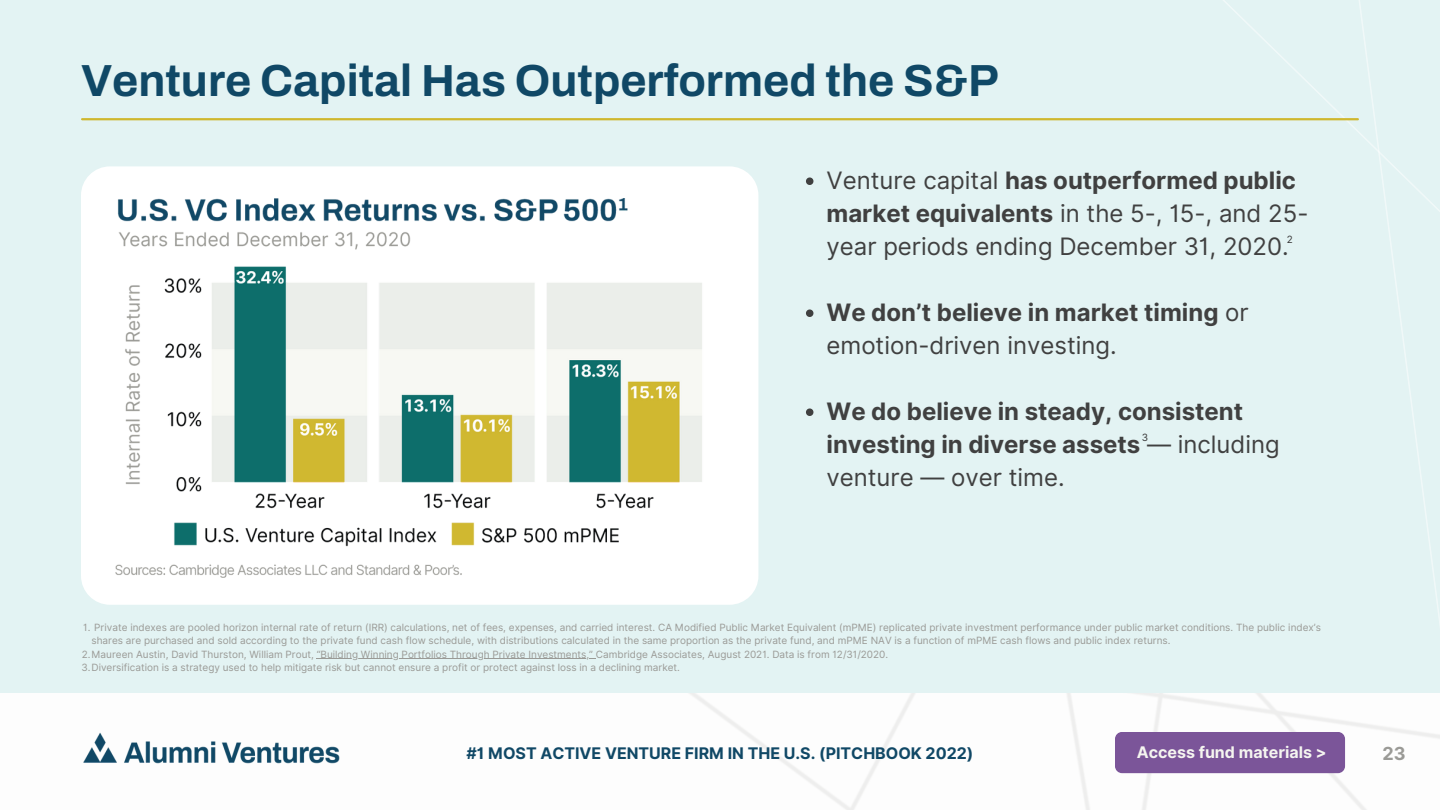
<style>
.page{position:relative;width:1440px;height:810px;background:#e3f3f3}
.page>*{position:absolute;margin:0;border:0;box-sizing:border-box;transform-origin:0 0}
.t1{font:700 45px "Archivo";color:#104866}
.t2{font:700 24px/33px "Inter";color:#404040}
.t3{font:24px/33px "Inter";color:#404040}
.t4{font:700 18px "Inter";color:#9a9a96}
.t5{font:700 16px "Inter";color:#104866}
.t6{font:700 16px "Inter";color:#f5f5f0}
.t7{font:10px "Inter";color:#9a9a96}
.t8{font:10px "Inter";color:#373636}
.s1{font-weight:700}
.s2{font-weight:400}
</style>
<div class="page">
<svg style="left:1344px;top:0;width:96px;height:624px"></svg>
<div style="left:0;top:693px;width:1440px;height:117px;background:#fff"></div>
<hr style="left:82px;top:118px;width:1276px;height:2px;background:#cfb72e">
<div style="left:81px;top:166px;width:677px;height:439px;background:#fff;border-radius:29px"></div>
<img style="left:115px;top:198px;width:587px;height:380px">
<svg style="left:806px;top:177px;width:7px;height:8px"></svg>
<svg style="left:806px;top:309px;width:7px;height:8px"></svg>
<svg style="left:806px;top:408px;width:7px;height:8px"></svg>
<hr style="left:317px;top:658px;width:276px;height:1px;background:#9a9a96">
<img style="left:83px;top:732px;width:257px;height:32px">
<div style="left:1115px;top:732px;width:230px;height:41px;background:#7b5599;border-radius:7px"></div>
<h1 class="t1" style="left:81px;top:56px;width:919px">Venture Capital Has Outperformed the S&amp;P</h1>
<h2 class="t3" style="left:827px;top:164px;width:483px">Venture capital <span class="s1">has outperformed public market equivalents</span> in the 5-, 15-, and 25- year periods ending December 31, 2020.</h2>
<p class="t8" style="left:1287px;top:234px;width:8px">2</p>
<h2 class="t2" style="left:827px;top:296px;width:424px">We don’t believe in market timing <span class="s2">or emotion-driven investing.</span></h2>
<h2 class="t2" style="left:827px;top:395px;width:455px">We do believe in steady, consistent investing in diverse assets <span class="s2">— including venture — over time.</span></h2>
<p class="t8" style="left:1142px;top:431px;width:8px">3</p>
<p class="t7" style="left:83px;top:621px;width:1239px">1. Private indexes are pooled horizon internal rate of return (IRR) calculations, net of fees, expenses, and carried interest. CA Modified Public Market Equivalent (mPME) replicated private investment performance under public market conditions. The public index’s</p>
<p class="t7" style="left:91px;top:634px;width:1080px">shares are purchased and sold according to the private fund cash flow schedule, with distributions calculated in the same proportion as the private fund, and mPME NAV is a function of mPME cash flows and public index returns.</p>
<p class="t7" style="left:82px;top:648px;width:808px">2.Maureen Austin, David Thurston, William Prout, “Building Winning Portfolios Through Private Investments,” Cambridge Associates, August 2021. Data is from 12/31/2020.</p>
<p class="t7" style="left:81px;top:661px;width:600px">3.Diversification is a strategy used to help mitigate risk but cannot ensure a profit or protect against loss in a declining market.</p>
<h3 class="t5" style="left:467px;top:743px;width:508px">#1 MOST ACTIVE VENTURE FIRM IN THE U.S. (PITCHBOOK 2022)</h3>
<h3 class="t6" style="left:1137px;top:743px;width:191px">Access fund materials &gt;</h3>
<h3 class="t4" style="left:1382px;top:743px;width:25px">23</h3>
</div>
